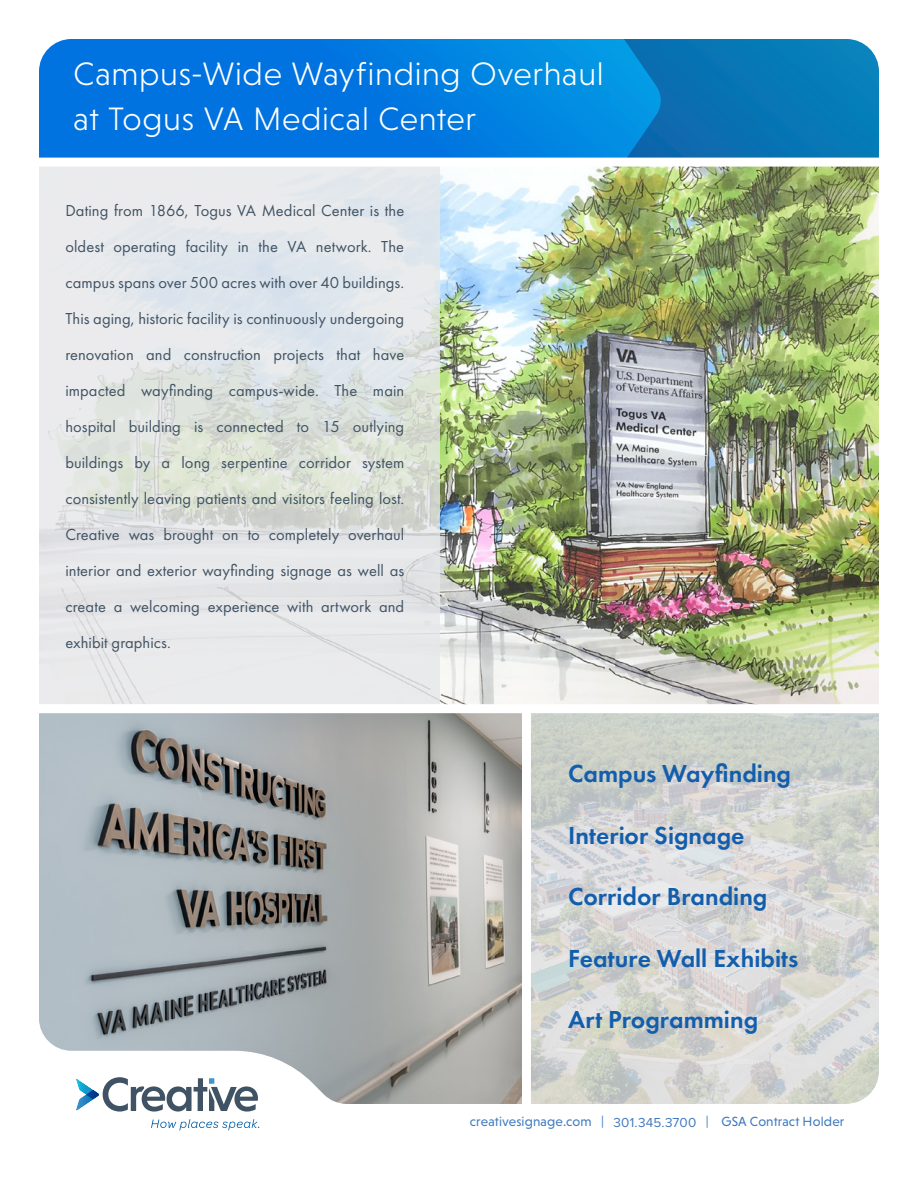
<style>
.page{position:relative;width:918px;height:1188px;background:#fff}
.page>*{position:absolute;margin:0;border:0;box-sizing:border-box;transform-origin:0 0}
.t1{font:300 33px/45px "Niveau Grotesk";letter-spacing:.02em;color:#fff}
.t2{font:600 25.5px "Futura PT";color:#135eac}
.t3{font:16.5px/36px "Futura PT";letter-spacing:.005em;color:#405364;text-align:justify}
.t4{font:13.5px "Niveau Grotesk";letter-spacing:.01em;color:#417bbf}
.s1{font-family:"Proxima Nova"}
</style>
<div class="page">
<img style="left:39px;top:39px;width:840px;height:1065px">
<svg style="left:39px;top:39px;width:32px;height:32px"></svg>
<svg style="left:847px;top:39px;width:32px;height:32px"></svg>
<svg style="left:847px;top:1102px;width:32px;height:2px"></svg>
<svg style="left:39px;top:1015px;width:420px;height:116px"></svg>
<svg style="left:151px;top:1119px;width:108px;height:11px"></svg>
<svg style="left:76px;top:1077px;width:182px;height:35px"></svg>
<h1 class="t1" style="left:74px;top:55px;width:532px">Campus-Wide Wayfinding Overhaul at Togus VA Medical Center</h1>
<p class="t3" style="left:65px;top:194px;width:340px">Dating from 1866, Togus VA Medical Center is the oldest operating facility in the VA network. The campus spans over 500 acres with over 40 buildings.<br>This aging, historic facility is continuously undergoing renovation and construction projects that have impacted wayfinding campus-wide. The main hospital building is connected to 15 outlying buildings by a long serpentine corridor system consistently leaving patients and visitors feeling lost.<br>Creative was brought on to completely overhaul interior and exterior wayfinding signage as well as create a welcoming experience with artwork and exhibit graphics.</p>
<h2 class="t2" style="left:568px;top:763px;width:225px">Campus Wayfinding</h2>
<h2 class="t2" style="left:568px;top:825px;width:178px">Interior Signage</h2>
<h2 class="t2" style="left:568px;top:886px;width:201px">Corridor Branding</h2>
<h2 class="t2" style="left:568px;top:948px;width:232px">Feature Wall Exhibits</h2>
<h2 class="t2" style="left:568px;top:1009px;width:192px">Art Programming</h2>
<p class="t4" style="left:470px;top:1117px;width:376px">creativesignage.com | <span class="s1">301.345.3700</span> | GSA Contract Holder</p>
</div>
